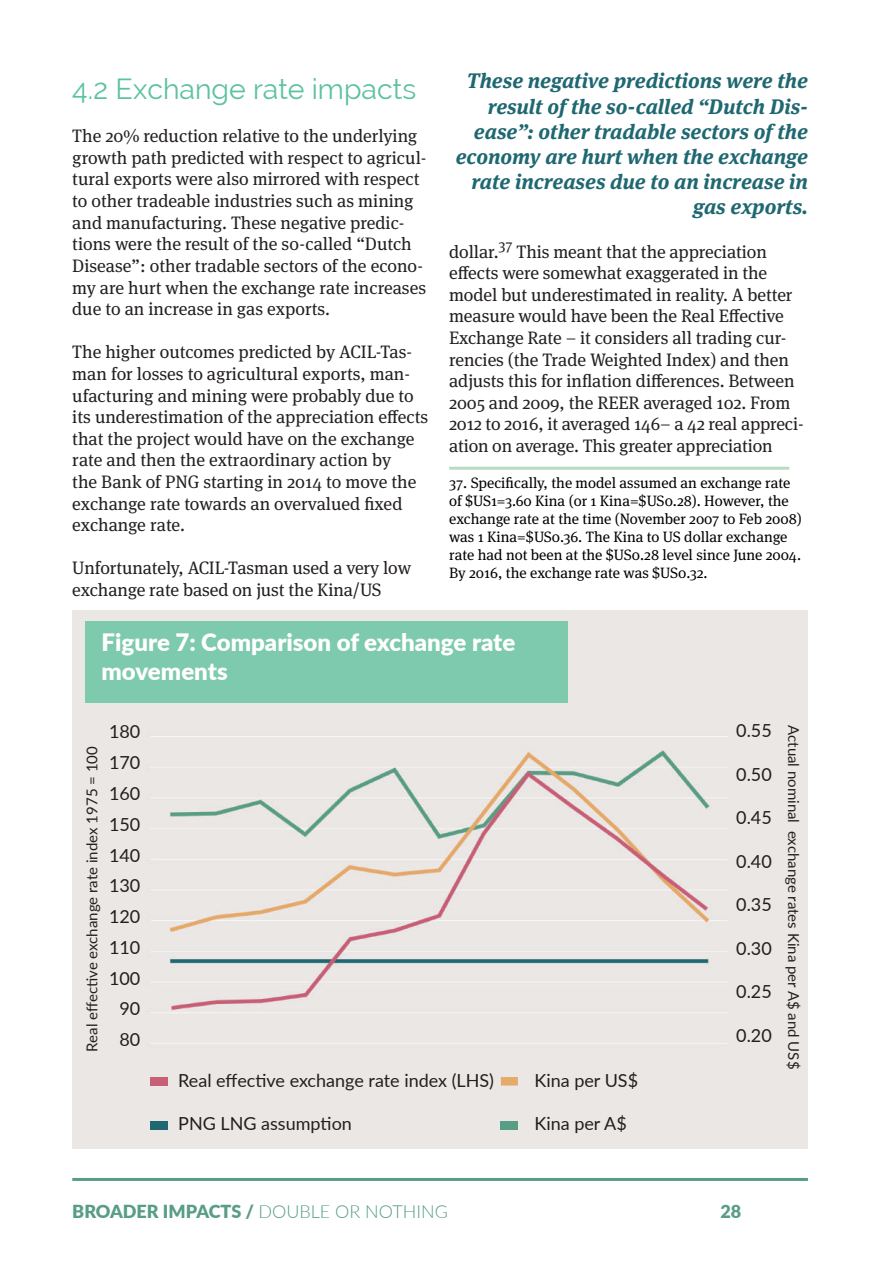
<style>
.page{position:relative;width:893px;height:1263px;background:#fff}
.page>*{position:absolute;margin:0;border:0;box-sizing:border-box;transform-origin:0 0}
.t1{font:28.5px "Raleway";color:#5cc2a1}
.t2{font:900 24px/28.8px "Lato";color:#fff}
.t3{font:italic 700 21px/25.2px "Meta Serif Pro";color:#1f6871;text-align:right}
.t4{font:18px/21.6px "Meta Serif Pro";letter-spacing:-.005em;color:#231f20}
.t5{font:18px/30.8px "Lato";color:#231f20;text-align:center}
.t6{font:900 18px "Lato";color:#589d85}
.t7{font:15px/18px "Meta Serif Pro";color:#000001}
.t8{font:15px "Lato";color:#231f20}
.s1{font-weight:300}
</style>
<div class="page">
<hr style="left:72px;top:1178px;width:736px;height:3px;background:#589d85">
<hr style="left:449px;top:467px;width:340px;height:3px;background:#b6ddc2">
<div style="left:72px;top:610px;width:736px;height:538px;background:#eae7e5"></div>
<div style="left:85px;top:621px;width:483px;height:82px;background:#7dcaae"></div>
<div style="left:501px;top:1077px;width:17px;height:8px;background:#e6aa6b"></div>
<div style="left:151px;top:1077px;width:17px;height:8px;background:#c75f76"></div>
<div style="left:151px;top:1121px;width:17px;height:9px;background:#1f6871"></div>
<div style="left:501px;top:1121px;width:17px;height:9px;background:#589d85"></div>
<h1 class="t1" style="left:72px;top:72px;width:345px">4.2 Exchange rate impacts</h1>
<p class="t4" style="left:72px;top:124px;width:356px">The 20% reduction relative to the underlying growth path predicted with respect to agricul&shy;tural exports were also mirrored with respect to other tradeable industries such as mining and manufacturing. These negative predic&shy;tions were the result of the so-called “Dutch Disease”: other tradable sectors of the econo&shy;my are hurt when the exchange rate increases due to an increase in gas exports.</p>
<p class="t4" style="left:72px;top:340px;width:358px">The higher outcomes predicted by ACIL-Tas&shy;man for losses to agricultural exports, man&shy;ufacturing and mining were probably due to its underestimation of the appreciation effects that the project would have on the exchange rate and then the extraordinary action by<br>the Bank of PNG starting in 2014 to move the exchange rate towards an overvalued fixed exchange rate.</p>
<p class="t4" style="left:72px;top:556px;width:340px">Unfortunately, ACIL-Tasman used a very low exchange rate based on just the Kina/US</p>
<p class="t3" style="left:456px;top:67px;width:354px">These negative predictions were the result of the so-called “Dutch Dis&shy;ease”: other tradable sectors of the economy are hurt when the exchange rate increases due to an increase in gas exports.</p>
<p class="t4" style="left:449px;top:240px;width:356px">dollar.<sup>37</sup> This meant that the appreciation effects were somewhat exaggerated in the model but underestimated in reality. A better measure would have been the Real Effective Exchange Rate – it considers all trading cur&shy;rencies (the Trade Weighted Index) and then adjusts this for inflation differences. Between 2005 and 2009, the REER averaged 102. From 2012 to 2016, it averaged 146– a 42 real appreci&shy;ation on average. This greater appreciation</p>
<p class="t7" style="left:449px;top:473px;width:354px">37. Specifically, the model assumed an exchange rate of $US1=3.60 Kina (or 1 Kina=$US0.28). However, the exchange rate at the time (November 2007 to Feb 2008) was 1 Kina=$US0.36. The Kina to US dollar exchange rate had not been at the $US0.28 level since June 2004.<br>By 2016, the exchange rate was $US0.32.</p>
<h2 class="t2" style="left:102px;top:627px;width:415px">Figure 7: Comparison of exchange rate movements</h2>
<p class="t8" style="left:81px;top:1051px;width:307px;rotate:-90deg">Real effective exchange rate index 1975 = 100</p>
<p class="t5" style="left:109px;top:716px;width:33px">180<br>170<br>160<br>150<br>140<br>130<br>120<br>110<br>100<br>90<br>80</p>
<p class="t5" style="left:736px;top:715px;width:37px">0.55</p>
<p class="t5" style="left:736px;top:758px;width:37px">0.50</p>
<p class="t5" style="left:736px;top:802px;width:37px">0.45</p>
<p class="t5" style="left:736px;top:845px;width:37px">0.40</p>
<p class="t5" style="left:736px;top:889px;width:37px">0.35</p>
<p class="t5" style="left:736px;top:932px;width:37px">0.30</p>
<p class="t5" style="left:736px;top:976px;width:37px">0.25</p>
<p class="t5" style="left:736px;top:1019px;width:37px">0.20</p>
<p class="t5" style="left:178px;top:1064px;width:317px">Real effective exchange rate index (LHS)</p>
<p class="t5" style="left:534px;top:1064px;width:105px">Kina per US$</p>
<p class="t5" style="left:178px;top:1108px;width:175px">PNG LNG assumption</p>
<p class="t5" style="left:534px;top:1108px;width:94px">Kina per A$</p>
<p class="t8" style="left:804px;top:725px;width:346px;rotate:90deg">Actual nominal exchange rates Kina per A$ and US$</p>
<p class="t6" style="left:72px;top:1198px;width:377px">BROADER IMPACTS / <span class="s1">DOUBLE OR NOTHING</span></p>
<p class="t6" style="left:720px;top:1198px;width:22px">28</p>
</div>
